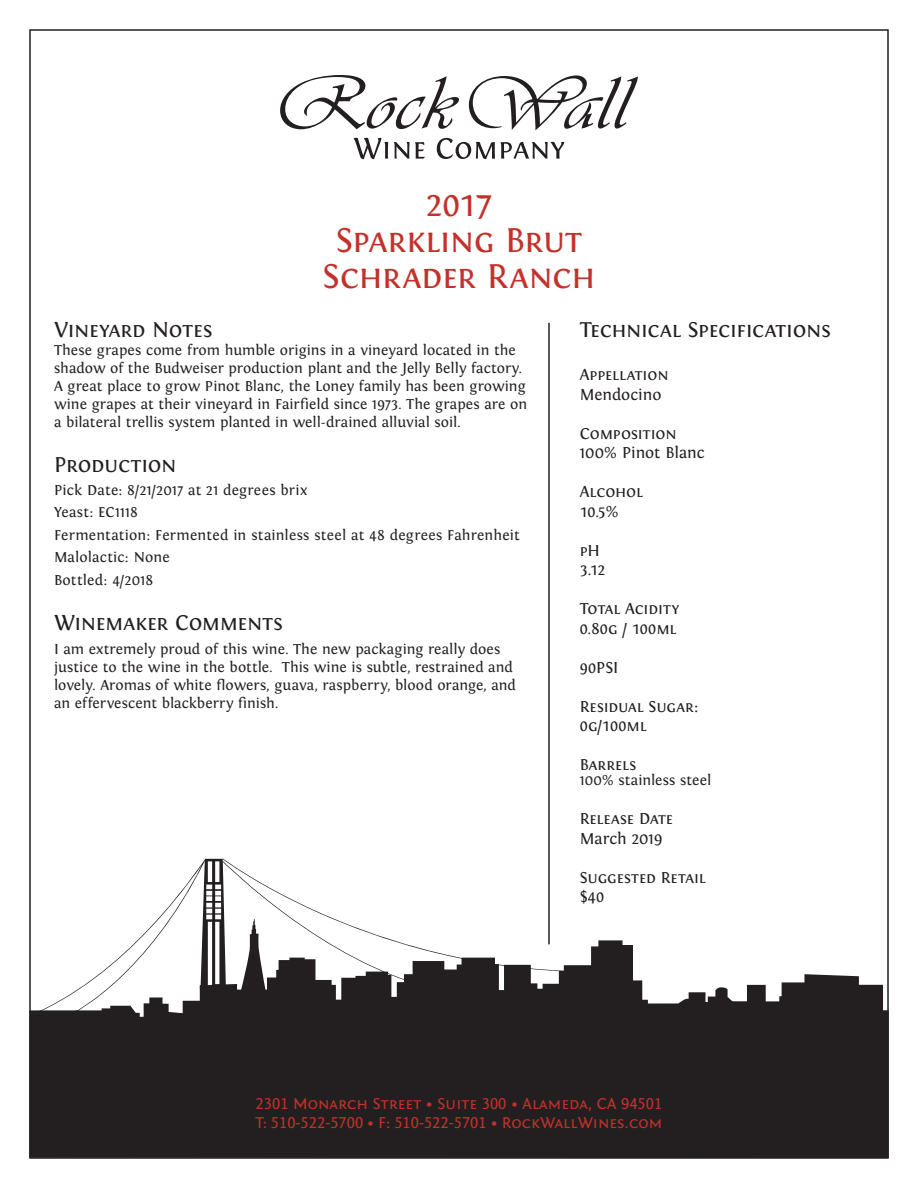
<style>
.page{position:relative;width:918px;height:1188px;background:#fff}
.page>*{position:absolute;margin:0;border:0;box-sizing:border-box;transform-origin:0 0}
.t1{font:36px "Fontin Small Caps";letter-spacing:-.015em;color:#c3322a}
.t2{font:22.5px "Fontin Small Caps";letter-spacing:-.015em;color:#231f20}
.t3{font:16.5px "Fontin Small Caps";color:#231f20}
.t4{font:16.5px "Fontin Sans Small Caps";color:#c3322a}
.t5{font:16.5px "Fontin";letter-spacing:-.005em;color:#231f20}
.t6{font:15px/18px "Fontin";color:#231f20}
</style>
<div class="page">
<svg style="left:29px;top:940px;width:860px;height:218px;background:#373334"></svg>
<svg style="left:39px;top:859px;width:526px;height:152px"></svg>
<svg style="left:280px;top:75px;width:179px;height:54px"></svg>
<svg style="left:469px;top:75px;width:169px;height:55px"></svg>
<svg style="left:354px;top:138px;width:34px;height:21px"></svg>
<svg style="left:394px;top:142px;width:31px;height:17px"></svg>
<svg style="left:437px;top:138px;width:127px;height:21px"></svg>
<hr style="left:548px;top:323px;width:2px;height:621px;background:#231f20">
<p class="t1" style="left:425px;top:184px;width:69px">2017</p>
<p class="t1" style="left:336px;top:220px;width:248px">Sparkling Brut</p>
<p class="t1" style="left:323px;top:256px;width:274px">Schrader Ranch</p>
<p class="t2" style="left:54px;top:317px;width:160px">Vineyard Notes</p>
<p class="t6" style="left:54px;top:342px;width:475px">These grapes come from humble origins in a vineyard located in the shadow of the Budweiser production plant and the Jelly Belly factory.<br>A great place to grow Pinot Blanc, the Loney family has been growing wine grapes at their vineyard in Fairfield since 1973. The grapes are on a bilateral trellis system planted in well-drained alluvial soil.</p>
<p class="t2" style="left:54px;top:452px;width:124px">Production</p>
<p class="t6" style="left:54px;top:481px;width:255px">Pick Date: 8/21/2017 at 21 degrees brix</p>
<p class="t6" style="left:54px;top:504px;width:85px">Yeast: EC1118</p>
<p class="t6" style="left:54px;top:526px;width:467px">Fermentation: Fermented in stainless steel at 48 degrees Fahrenheit</p>
<p class="t6" style="left:54px;top:549px;width:117px">Malolactic: None</p>
<p class="t6" style="left:54px;top:571px;width:101px">Bottled: 4/2018</p>
<p class="t2" style="left:54px;top:610px;width:230px">Winemaker Comments</p>
<p class="t6" style="left:54px;top:640px;width:464px">I am extremely proud of this wine. The new packaging really does justice to the wine in the bottle. This wine is subtle, restrained and lovely. Aromas of white flowers, guava, raspberry, blood orange, and an effervescent blackberry finish.</p>
<p class="t2" style="left:580px;top:317px;width:252px">Technical Specifications</p>
<p class="t3" style="left:580px;top:365px;width:90px">Appellation</p>
<p class="t5" style="left:580px;top:385px;width:83px">Mendocino</p>
<p class="t3" style="left:580px;top:424px;width:99px">Composition</p>
<p class="t5" style="left:580px;top:444px;width:126px">100% Pinot Blanc</p>
<p class="t3" style="left:580px;top:482px;width:65px">Alcohol</p>
<p class="t3" style="left:580px;top:502px;width:40px">10.5%</p>
<p class="t3" style="left:580px;top:541px;width:22px">pH</p>
<p class="t3" style="left:580px;top:560px;width:27px">3.12</p>
<p class="t3" style="left:580px;top:599px;width:101px">Total Acidity</p>
<p class="t3" style="left:580px;top:619px;width:98px">0.80g / 100ml</p>
<p class="t3" style="left:580px;top:658px;width:40px">90PSI</p>
<p class="t3" style="left:580px;top:697px;width:120px">Residual Sugar:</p>
<p class="t3" style="left:580px;top:716px;width:69px">0g/100ml</p>
<p class="t3" style="left:580px;top:755px;width:58px">Barrels</p>
<p class="t6" style="left:580px;top:772px;width:133px">100% stainless steel</p>
<p class="t3" style="left:580px;top:809px;width:95px">Release Date</p>
<p class="t5" style="left:580px;top:829px;width:85px">March 2019</p>
<p class="t3" style="left:580px;top:868px;width:128px">Suggested Retail</p>
<p class="t3" style="left:580px;top:887px;width:26px">$40</p>
<p class="t4" style="left:256px;top:1094px;width:408px">2301 Monarch Street • Suite 300 • Alameda, CA 94501</p>
<p class="t4" style="left:256px;top:1114px;width:408px">T: 510-522-5700 • F: 510-522-5701 • RockWallWines.com</p>
</div>
